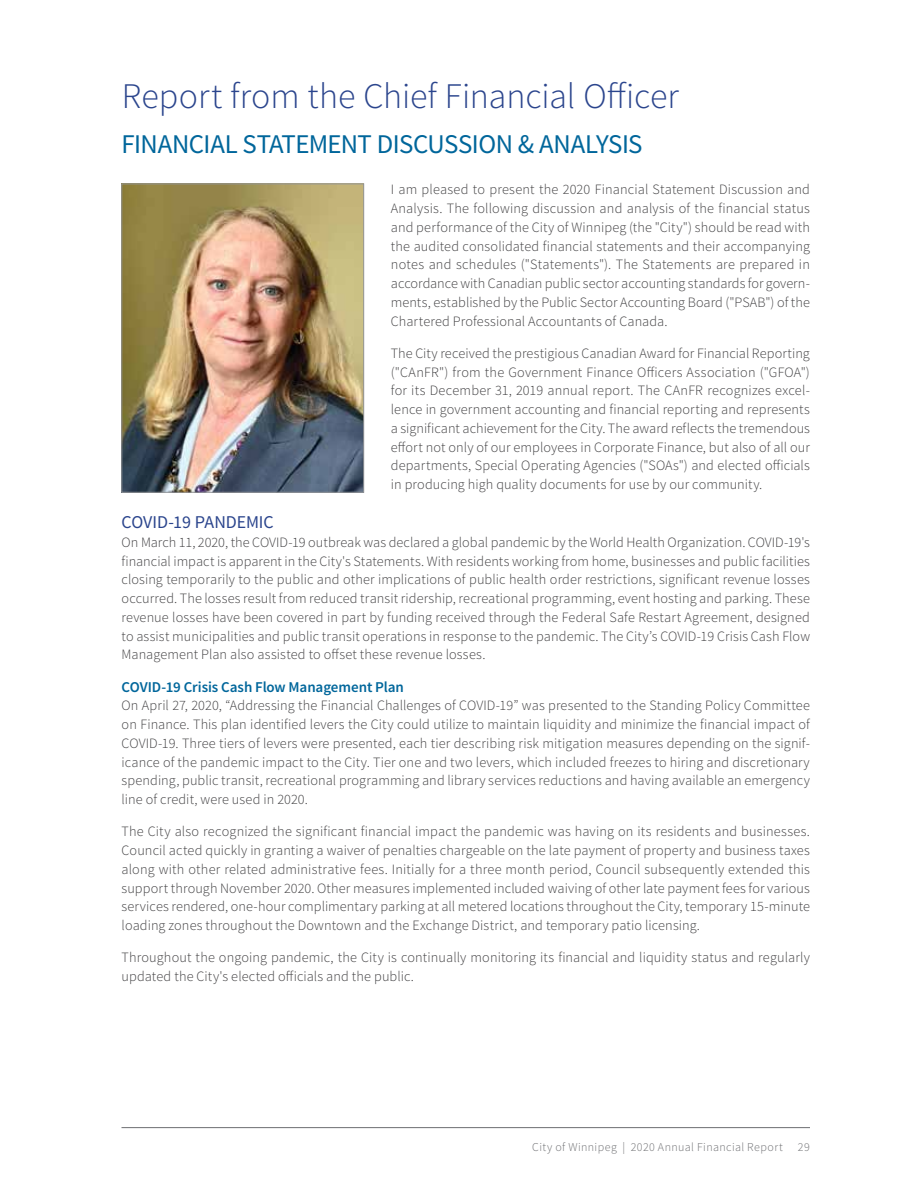
<style>
.page{position:relative;width:918px;height:1188px;background:#fff}
.page>*{position:absolute;margin:0;border:0;box-sizing:border-box;transform-origin:0 0}
.t1{font:300 36px "Source Sans Pro";color:#2b458d}
.t2{font:27px "Source Sans Pro";letter-spacing:-.02em;color:#00669b}
.t3{font:18px "Source Sans Pro";letter-spacing:-.005em;color:#2b458d}
.t4{font:600 15px "Source Sans Pro";letter-spacing:-.005em;color:#00669b}
.t5{font:300 14.25px/18.8px "Source Sans Pro";letter-spacing:.01em;color:#414042;text-align:justify}
.t6{font:300 12px "Source Sans Pro";letter-spacing:.03em;color:#6d6e71}
</style>
<div class="page">
<hr style="left:122px;top:1127px;width:688px;height:1px;background:#6d6e71">
<img style="left:124px;top:186px;width:238px;height:304px">
<div style="left:122px;top:184px;width:242px;height:308px;border:1px solid #939598"></div>
<h1 class="t1" style="left:122px;top:74px;width:559px">Report from the Chief Financial Officer</h1>
<h2 class="t2" style="left:122px;top:127px;width:522px">FINANCIAL STATEMENT DISCUSSION &amp; ANALYSIS</h2>
<p class="t5" style="left:391px;top:180px;width:421px">I am pleased to present the 2020 Financial Statement Discussion and Analysis. The following discussion and analysis of the financial status and performance of the City of Winnipeg (the "City") should be read with the audited consolidated financial statements and their accompanying notes and schedules ("Statements"). The Statements are prepared in accordance with Canadian public sector accounting standards for govern&shy;ments, established by the Public Sector Accounting Board ("PSAB") of the Chartered Professional Accountants of Canada.</p>
<p class="t5" style="left:391px;top:344px;width:421px">The City received the prestigious Canadian Award for Financial Reporting ("CAnFR") from the Government Finance Officers Association ("GFOA") for its December 31, 2019 annual report. The CAnFR recognizes excel&shy;lence in government accounting and financial reporting and represents a significant achievement for the City. The award reflects the tremendous effort not only of our employees in Corporate Finance, but also of all our departments, Special Operating Agencies ("SOAs") and elected officials in producing high quality documents for use by our community.</p>
<p class="t3" style="left:122px;top:511px;width:154px">COVID-19 PANDEMIC</p>
<p class="t5" style="left:122px;top:533px;width:690px">On March 11, 2020, the COVID-19 outbreak was declared a global pandemic by the World Health Organization. COVID-19's financial impact is apparent in the City's Statements. With residents working from home, businesses and public facilities closing temporarily to the public and other implications of public health order restrictions, significant revenue losses occurred. The losses result from reduced transit ridership, recreational programming, event hosting and parking. These revenue losses have been covered in part by funding received through the Federal Safe Restart Agreement, designed to assist municipalities and public transit operations in response to the pandemic. The City’s COVID-19 Crisis Cash Flow Management Plan also assisted to offset these revenue losses.</p>
<p class="t4" style="left:122px;top:677px;width:284px">COVID-19 Crisis Cash Flow Management Plan</p>
<p class="t5" style="left:122px;top:696px;width:690px">On April 27, 2020, “Addressing the Financial Challenges of COVID-19” was presented to the Standing Policy Committee on Finance. This plan identified levers the City could utilize to maintain liquidity and minimize the financial impact of COVID-19. Three tiers of levers were presented, each tier describing risk mitigation measures depending on the signif&shy;icance of the pandemic impact to the City. Tier one and two levers, which included freezes to hiring and discretionary spending, public transit, recreational programming and library services reductions and having available an emergency line of credit, were used in 2020.</p>
<p class="t5" style="left:122px;top:822px;width:690px">The City also recognized the significant financial impact the pandemic was having on its residents and businesses.<br>Council acted quickly in granting a waiver of penalties chargeable on the late payment of property and business taxes along with other related administrative fees. Initially for a three month period, Council subsequently extended this support through November 2020. Other measures implemented included waiving of other late payment fees for various services rendered, one-hour complimentary parking at all metered locations throughout the City, temporary 15-minute loading zones throughout the Downtown and the Exchange District, and temporary patio licensing.</p>
<p class="t5" style="left:122px;top:948px;width:690px">Throughout the ongoing pandemic, the City is continually monitoring its financial and liquidity status and regularly updated the City's elected officials and the public.</p>
<p class="t6" style="left:532px;top:1140px;width:252px">City of Winnipeg | 2020 Annual Financial Report</p>
<p class="t6" style="left:798px;top:1140px;width:13px">29</p>
</div>
